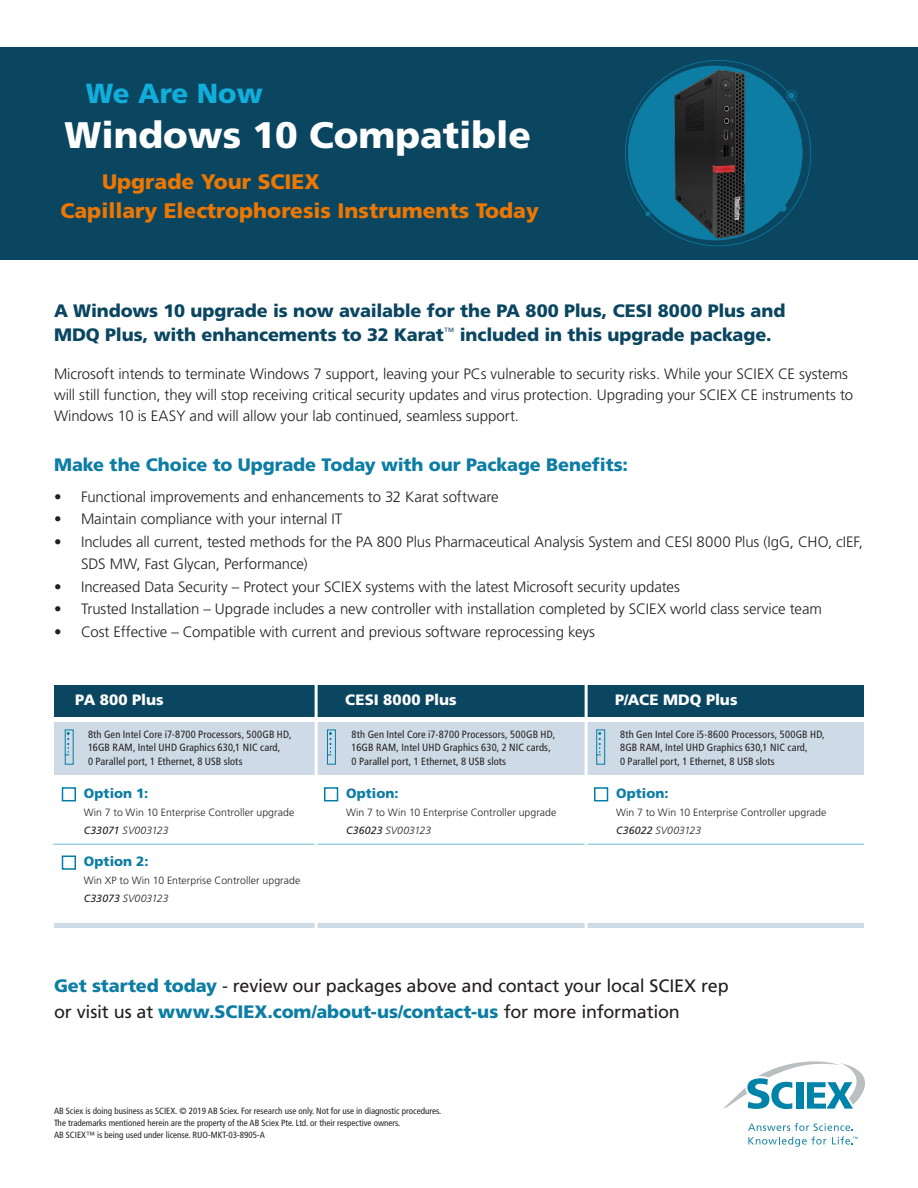
<style>
.page{position:relative;width:918px;height:1188px;background:#fff}
.page>*{position:absolute;margin:0;border:0;box-sizing:border-box;transform-origin:0 0}
.t1{font:900 36.9px "Frutiger LT Std";color:#fff}
.t2{font:900 27.6px "Frutiger LT Std";color:#11aedb}
.t3{font:900 21px "Frutiger LT Std";color:#ed7700}
.t4{font:900 18px/24px "Frutiger LT Std";letter-spacing:-.005em;color:#0b4661}
.t5{font:900 18px "Frutiger LT Std";letter-spacing:-.005em;color:#0d7da4}
.t6{font:18px "Frutiger LT Std";letter-spacing:-.01em;color:#231f20}
.t7{font:300 15px/21px "Frutiger LT Std";letter-spacing:-.005em;color:#231f20}
.t8{font:900 15px "Frutiger LT Std";letter-spacing:.005em;color:#fff}
.t9{font:900 13.5px "Frutiger LT Std";letter-spacing:.01em;color:#0d7da4}
.t10{font:condensed 10.5px/13.5px "Frutiger LT Std";letter-spacing:.015em;color:#231f20}
.t11{font:300 10.5px "Frutiger LT Std";letter-spacing:.005em;color:#231f20}
.t12{font:italic 300 10.5px "Frutiger LT Std";color:#231f20}
.t13{font:condensed 9px/12px "Frutiger LT Std";color:#231f20}
.s1{font-weight:400}
.s2{font-weight:900;color:#0d7da4}
.s3{font-weight:400;color:#231f20}
</style>
<div class="page">
<div style="left:54px;top:722px;width:810px;height:53px;background:#cedbe7"></div>
<hr style="left:53px;top:844px;width:811px;height:1px;background:#65bed1">
<div style="left:0;top:47px;width:918px;height:212px;background:#0b4661"></div>
<svg style="left:625px;top:60px;width:186px;height:186px"></svg>
<div style="left:54px;top:685px;width:810px;height:31px;background:#0b4661"></div>
<svg style="left:723px;top:1061px;width:142px;height:48px"></svg>
<svg style="left:748px;top:1123px;width:105px;height:8px"></svg>
<svg style="left:748px;top:1137px;width:78px;height:10px"></svg>
<svg style="left:832px;top:1137px;width:26px;height:8px"></svg>
<hr style="left:54px;top:924px;width:810px;height:4px;background:#cedbe7">
<hr style="left:315px;top:681px;width:3px;height:273px;background:#fff">
<hr style="left:585px;top:681px;width:3px;height:273px;background:#fff">
<div style="left:62px;top:787px;width:14px;height:14px;border:2px solid #007ea5"></div>
<div style="left:324px;top:787px;width:14px;height:14px;border:2px solid #007ea5"></div>
<div style="left:594px;top:787px;width:14px;height:14px;border:2px solid #007ea5"></div>
<div style="left:62px;top:855px;width:14px;height:15px;border:2px solid #007ea5"></div>
<svg style="left:65px;top:732px;width:5px;height:24px"></svg>
<div style="left:327px;top:730px;width:9px;height:35px;border:1px solid #007ea5"></div>
<svg style="left:327px;top:732px;width:5px;height:24px"></svg>
<div style="left:596px;top:730px;width:9px;height:35px;border:1px solid #007ea5"></div>
<svg style="left:596px;top:732px;width:5px;height:24px"></svg>
<img style="left:662px;top:65px;width:105px;height:179px">
<p class="t2" style="left:86px;top:77px;width:178px">We Are Now</p>
<p class="t1" style="left:65px;top:113px;width:468px">Windows 10 Compatible</p>
<p class="t3" style="left:102px;top:169px;width:219px">Upgrade Your SCIEX</p>
<p class="t3" style="left:60px;top:198px;width:480px">Capillary Electrophoresis Instruments Today</p>
<p class="t4" style="left:54px;top:299px;width:733px">A Windows 10 upgrade is now available for the PA 800 Plus, CESI 8000 Plus and<br>MDQ Plus, with enhancements to 32 Karat<sup>™</sup> included in this upgrade package.</p>
<p class="t7" style="left:54px;top:364px;width:801px">Microsoft intends to terminate Windows 7 support, leaving your PCs vulnerable to security risks. While your SCIEX CE systems will still function, they will stop receiving critical security updates and virus protection. Upgrading your SCIEX CE instruments to<br>Windows 10 is EASY and will allow your lab continued, seamless support.</p>
<p class="t5" style="left:54px;top:454px;width:576px">Make the Choice to Upgrade Today with our Package Benefits:</p>
<p class="t7" style="left:54px;top:486px;width:446px">• Functional improvements and enhancements to 32 Karat software</p>
<p class="t7" style="left:54px;top:509px;width:290px">• Maintain compliance with your internal IT</p>
<p class="t7" style="left:81px;top:531px;width:784px;line-height:22.5px;text-indent:-27px">• Includes all current, tested methods for the PA 800 Plus Pharmaceutical Analysis System and CESI 8000 Plus (IgG, CHO, cIEF,<br>SDS MW, Fast Glycan, Performance)</p>
<p class="t7" style="left:54px;top:576px;width:627px">• Increased Data Security – Protect your SCIEX systems with the latest Microsoft security updates</p>
<p class="t7" style="left:54px;top:599px;width:769px">• Trusted Installation – Upgrade includes a new controller with installation completed by SCIEX world class service team</p>
<p class="t7" style="left:54px;top:621px;width:543px">• Cost Effective – Compatible with current and previous software reprocessing keys</p>
<p class="t8" style="left:75px;top:691px;width:90px">PA 800 Plus</p>
<p class="t8" style="left:345px;top:691px;width:113px">CESI 8000 Plus</p>
<p class="t8" style="left:615px;top:691px;width:124px">P/ACE MDQ Plus</p>
<p class="t10" style="left:88px;top:727px;width:205px">8th Gen Intel Core i7-8700 Processors, 500GB HD,<br>16GB RAM, Intel UHD Graphics 630,1 NIC card,<br>0 Parallel port, 1 Ethernet, 8 USB slots</p>
<p class="t10" style="left:352px;top:727px;width:205px">8th Gen Intel Core i7-8700 Processors, 500GB HD,<br>16GB RAM, Intel UHD Graphics 630, 2 NIC cards,<br>0 Parallel port, 1 Ethernet, 8 USB slots</p>
<p class="t10" style="left:620px;top:727px;width:206px">8th Gen Intel Core i5-8600 Processors, 500GB HD,<br>8GB RAM, Intel UHD Graphics 630,1 NIC card,<br>0 Parallel port, 1 Ethernet, 8 USB slots</p>
<p class="t9" style="left:84px;top:785px;width:66px">Option 1:</p>
<p class="t11" style="left:84px;top:806px;width:212px">Win 7 to Win 10 Enterprise Controller upgrade</p>
<p class="t12" style="left:84px;top:824px;width:86px"><span class="s1">C33071</span> SV003123</p>
<p class="t9" style="left:84px;top:853px;width:66px">Option 2:</p>
<p class="t11" style="left:84px;top:875px;width:218px">Win XP to Win 10 Enterprise Controller upgrade</p>
<p class="t12" style="left:84px;top:892px;width:86px"><span class="s1">C33073</span> SV003123</p>
<p class="t9" style="left:346px;top:785px;width:54px">Option:</p>
<p class="t11" style="left:346px;top:806px;width:212px">Win 7 to Win 10 Enterprise Controller upgrade</p>
<p class="t12" style="left:346px;top:824px;width:87px"><span class="s1">C36023</span> SV003123</p>
<p class="t9" style="left:616px;top:785px;width:54px">Option:</p>
<p class="t11" style="left:616px;top:806px;width:212px">Win 7 to Win 10 Enterprise Controller upgrade</p>
<p class="t12" style="left:616px;top:824px;width:87px"><span class="s1">C36022</span> SV003123</p>
<p class="t6" style="left:54px;top:976px;width:676px"><span class="s2">Get started today</span> - review our packages above and contact your local SCIEX rep</p>
<p class="t5" style="left:54px;top:1001px;width:627px"><span class="s3">or visit us at</span> www.SCIEX.com/about-us/contact-us <span class="s3">for more information</span></p>
<p class="t13" style="left:54px;top:1105px;width:389px">AB Sciex is doing business as SCIEX. © 2019 AB Sciex. For research use only. Not for use in diagnostic procedures.<br>The trademarks mentioned herein are the property of the AB Sciex Pte. Ltd. or their respective owners.<br>AB SCIEX™ is being used under license. RUO-MKT-03-8905-A</p>
</div>
